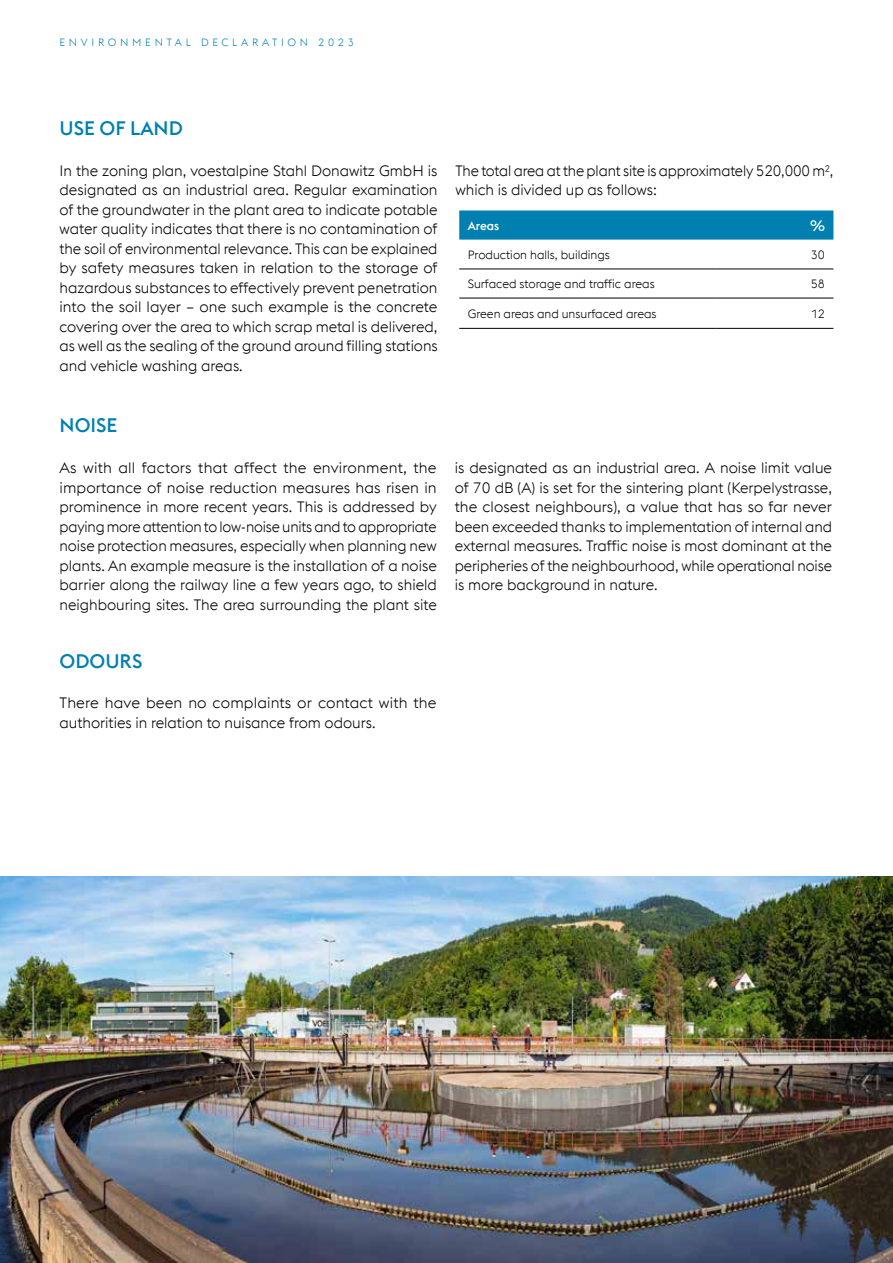
<style>
.page{position:relative;width:893px;height:1263px;background:#fff}
.page>*{position:absolute;margin:0;border:0;box-sizing:border-box;transform-origin:0 0}
.t1{font:500 19.5px "voestalpine";color:#0080b0}
.t2{font:300 15px/19.5px "voestalpine";color:#000;text-align:justify}
.t3{font:500 15px "voestalpine";color:#fff}
.t4{font:300 12px "voestalpine";color:#000}
.t5{font:500 12px "voestalpine";color:#fff}
.t6{font:300 10.5px "voestalpine";letter-spacing:.35em;color:#0080b0}
</style>
<div class="page">
<svg style="left:459px;top:210px;width:374px;height:30px"></svg>
<hr style="left:459px;top:298px;width:257px;height:1px;background:#000">
<hr style="left:716px;top:298px;width:117px;height:1px;background:#000">
<hr style="left:459px;top:269px;width:257px;height:1px;background:#000">
<hr style="left:716px;top:269px;width:117px;height:1px;background:#000">
<hr style="left:459px;top:328px;width:257px;height:1px;background:#000">
<hr style="left:716px;top:328px;width:117px;height:1px;background:#000">
<img style="left:0;top:876px;width:893px;height:387px">
<p class="t6" style="left:60px;top:37px;width:296px">ENVIRONMENTAL DECLARATION 2023</p>
<h1 class="t1" style="left:60px;top:116px;width:125px">USE OF LAND</h1>
<p class="t2" style="left:60px;top:161px;width:380px">In the zoning plan, voestalpine Stahl Donawitz GmbH is designated as an industrial area. Regular examination of the groundwater in the plant area to indicate potable water quality indicates that there is no contamination of the soil of environmental relevance. This can be explained by safety measures taken in relation to the storage of hazardous substances to effectively prevent penetration into the soil layer – one such example is the concrete covering over the area to which scrap metal is delivered, as well as the sealing of the ground around filling stations and vehicle washing areas.</p>
<p class="t2" style="left:455px;top:161px;width:379px">The total area at the plant site is approximately 520,000 m2, which is divided up as follows:</p>
<p class="t5" style="left:468px;top:218px;width:33px">Areas</p>
<p class="t3" style="left:810px;top:217px;width:16px">%</p>
<p class="t4" style="left:468px;top:248px;width:144px">Production halls, buildings</p>
<p class="t4" style="left:811px;top:248px;width:16px">30</p>
<p class="t4" style="left:468px;top:277px;width:188px">Surfaced storage and traffic areas</p>
<p class="t4" style="left:811px;top:277px;width:16px">58</p>
<p class="t4" style="left:468px;top:307px;width:190px">Green areas and unsurfaced areas</p>
<p class="t4" style="left:811px;top:307px;width:16px">12</p>
<h1 class="t1" style="left:60px;top:414px;width:59px">NOISE</h1>
<p class="t2" style="left:60px;top:458px;width:379px">As with all factors that affect the environment, the importance of noise reduction measures has risen in prominence in more recent years. This is addressed by paying more attention to low-noise units and to appropriate noise protection measures, especially when planning new plants. An example measure is the installation of a noise barrier along the railway line a few years ago, to shield neighbouring sites. The area surrounding the plant site</p>
<p class="t2" style="left:455px;top:458px;width:379px">is designated as an industrial area. A noise limit value of 70 dB (A) is set for the sintering plant (Kerpelystrasse, the closest neighbours), a value that has so far never been exceeded thanks to implementation of internal and external measures. Traffic noise is most dominant at the peripheries of the neighbourhood, while operational noise is more background in nature.</p>
<h1 class="t1" style="left:60px;top:649px;width:84px">ODOURS</h1>
<p class="t2" style="left:60px;top:693px;width:378px">There have been no complaints or contact with the authorities in relation to nuisance from odours.</p>
</div>
